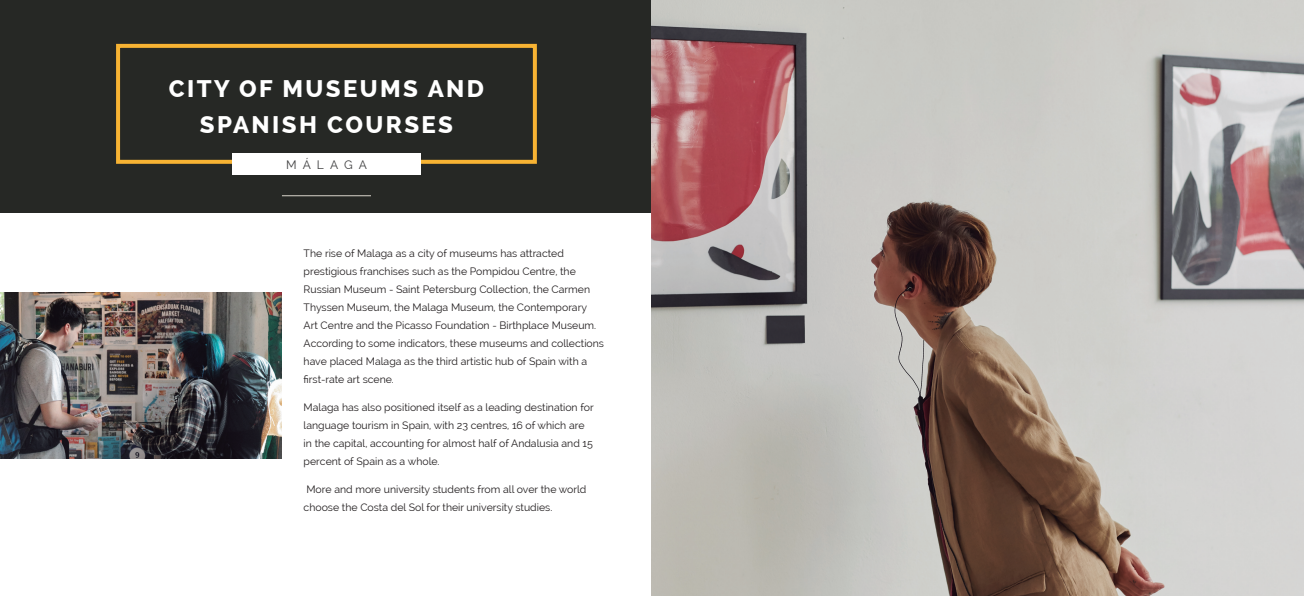
<style>
.page{position:relative;width:1304px;height:596px;background:#fff}
.page>*{position:absolute;margin:0;border:0;box-sizing:border-box;transform-origin:0 0}
.Header_-_Align_Cente{font:800 24px/36px "Raleway";letter-spacing:.1em;color:#fff;text-align:center}
.Subhead_-_Align_Cent{font:12px "Raleway";letter-spacing:.5em;color:#3e3e3f}
.Body_Text_-_Align_Le{font:10.5px/18px "Raleway";color:#231f20}
</style>
<div class="page">
<div style="left:0;top:0;width:652px;height:212px;background:#262825"></div>
<hr style="left:282px;top:195px;width:89px;height:1px;background:#d9d5cb">
<div style="left:116px;top:44px;width:421px;height:120px;border:4px solid #f7b333"></div>
<img style="left:0;top:293px;width:281px;height:165px">
<div style="left:232px;top:153px;width:189px;height:21px;background:#fff"></div>
<img style="left:652px;top:0;width:652px;height:595px">
<p class="Header_-_Align_Cente" style="left:169px;top:70px;width:317px">CITY OF MUSEUMS AND<br>SPANISH COURSES</p>
<p class="Subhead_-_Align_Cent" style="left:286px;top:158px;width:82px">MÁLAGA</p>
<p class="Body_Text_-_Align_Le" style="left:304px;top:244px;width:302px">The rise of Malaga as a city of museums has attracted prestigious franchises such as the Pompidou Centre, the Russian Museum - Saint Petersburg Collection, the Carmen Thyssen Museum, the Malaga Museum, the Contemporary<br>Art Centre and the Picasso Foundation - Birthplace Museum.<br>According to some indicators, these museums and collections have placed Malaga as the third artistic hub of Spain with a first-rate art scene.</p>
<p class="Body_Text_-_Align_Le" style="left:304px;top:398px;width:292px">Malaga has also positioned itself as a leading destination for language tourism in Spain, with 23 centres, 16 of which are in the capital, accounting for almost half of Andalusia and 15 percent of Spain as a whole.</p>
<p class="Body_Text_-_Align_Le" style="left:304px;top:480px;width:284px">More and more university students from all over the world choose the Costa del Sol for their university studies.</p>
</div>
